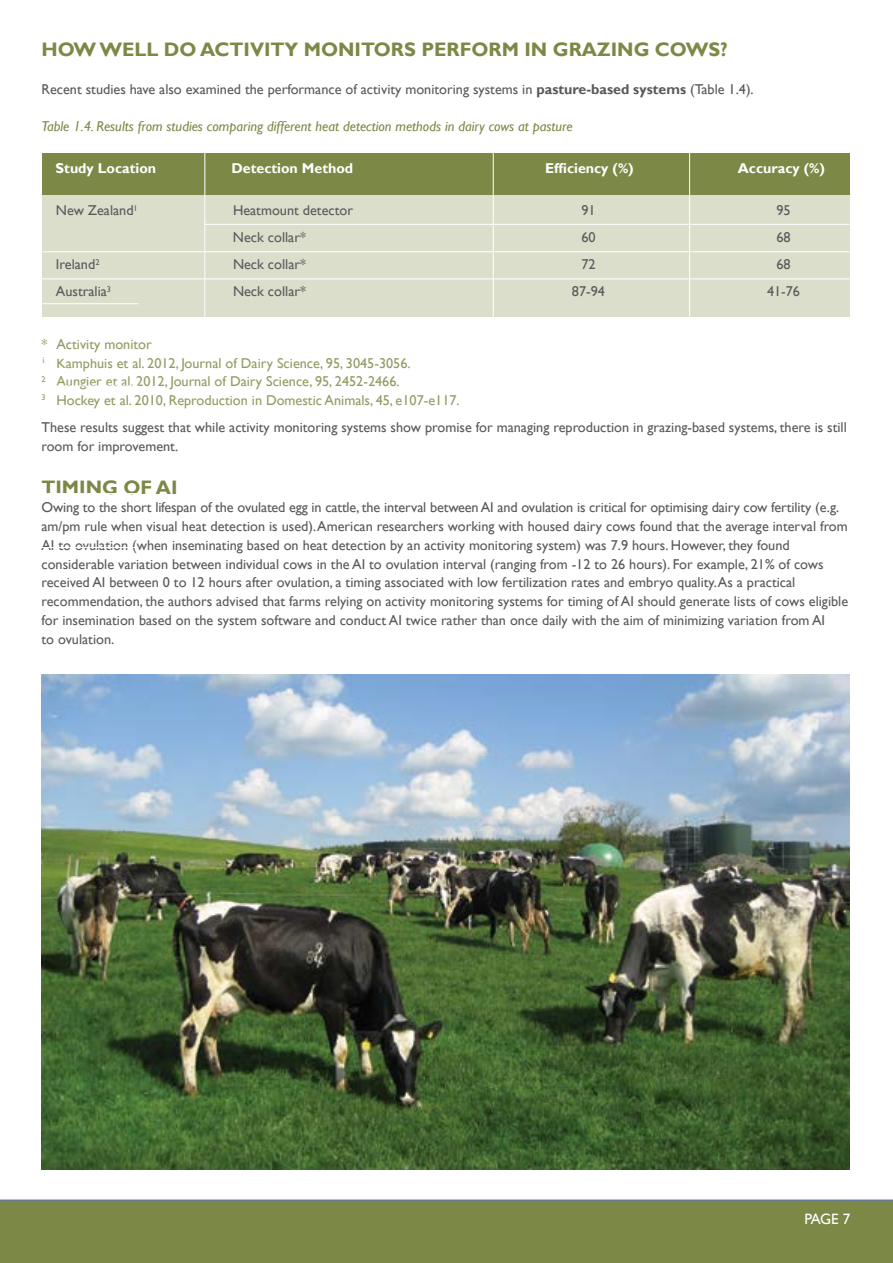
<style>
.page{position:relative;width:893px;height:1263px;background:#fff}
.page>*{position:absolute;margin:0;border:0;box-sizing:border-box;transform-origin:0 0}
.t1{font:700 19.5px "Gill Sans";color:#7c8845}
.t2{font:15px "Gill Sans";color:#fff}
.t3{font:14.25px/18.8px "Gill Sans";color:#58595b}
.t4{font:14.25px/18.8px "Gill Sans";color:#929b62}
.t5{font:italic 14.25px "Gill Sans";color:#7c8845}
.t6{font:700 14.25px "Gill Sans";color:#fff}
.s1{font-weight:700}
</style>
<div class="page">
<div style="left:0;top:1199px;width:893px;height:64px;background:#7c8845"></div>
<div style="left:42px;top:193px;width:808px;height:124px;background:#dcdecc"></div>
<div style="left:42px;top:153px;width:808px;height:41px;background:#7c8845"></div>
<hr style="left:29px;top:251px;width:854px;height:1px;background:#fff">
<hr style="left:204px;top:224px;width:679px;height:1px;background:#fff">
<hr style="left:33px;top:279px;width:850px;height:1px;background:#fff">
<hr style="left:204px;top:149px;width:1px;height:174px;background:#fff">
<hr style="left:493px;top:149px;width:1px;height:174px;background:#fff">
<hr style="left:689px;top:149px;width:1px;height:174px;background:#fff">
<img style="left:41px;top:674px;width:808px;height:495px">
<hr style="left:0;top:303px;width:139px;height:1px;background:#fff">
<h1 class="t1" style="left:41px;top:38px;width:688px">HOW WELL DO ACTIVITY MONITORS PERFORM IN GRAZING COWS?</h1>
<p class="t3" style="left:41px;top:80px;width:714px">Recent studies have also examined the performance of activity monitoring systems in <span class="s1">pasture-based systems</span> (Table 1.4).</p>
<p class="t5" style="left:41px;top:118px;width:533px">Table 1.4. Results from studies comparing different heat detection methods in dairy cows at pasture</p>
<p class="t6" style="left:56px;top:160px;width:102px">Study Location</p>
<p class="t6" style="left:231px;top:160px;width:123px">Detection Method</p>
<p class="t6" style="left:545px;top:160px;width:90px">Efficiency (%)</p>
<p class="t6" style="left:738px;top:160px;width:89px">Accuracy (%)</p>
<p class="t3" style="left:56px;top:201px;width:83px">New Zealand<sup>1</sup></p>
<p class="t3" style="left:233px;top:201px;width:122px">Heatmount detector</p>
<p class="t3" style="left:581px;top:201px;width:16px">91</p>
<p class="t3" style="left:776px;top:201px;width:16px">95</p>
<p class="t3" style="left:233px;top:228px;width:75px">Neck collar*</p>
<p class="t3" style="left:581px;top:228px;width:16px">60</p>
<p class="t3" style="left:776px;top:228px;width:16px">68</p>
<p class="t3" style="left:56px;top:255px;width:45px">Ireland<sup>2</sup></p>
<p class="t3" style="left:233px;top:255px;width:75px">Neck collar*</p>
<p class="t3" style="left:581px;top:255px;width:16px">72</p>
<p class="t3" style="left:776px;top:255px;width:16px">68</p>
<p class="t3" style="left:56px;top:282px;width:57px">Australia<sup>3</sup></p>
<p class="t3" style="left:233px;top:282px;width:75px">Neck collar*</p>
<p class="t3" style="left:572px;top:282px;width:35px">87-94</p>
<p class="t3" style="left:767px;top:282px;width:35px">41-76</p>
<p class="t4" style="left:41px;top:335px;width:420px">* Activity monitor<br><sup>1</sup> Kamphuis et al. 2012, Journal of Dairy Science, 95, 3045-3056.<br><sup>2</sup> Aungier et al. 2012, Journal of Dairy Science, 95, 2452-2466.<br><sup>3</sup> Hockey et al. 2010, Reproduction in Domestic Animals, 45, e107-e117.</p>
<p class="t3" style="left:41px;top:418px;width:807px">These results suggest that while activity monitoring systems show promise for managing reproduction in grazing-based systems, there is still room for improvement.</p>
<h1 class="t1" style="left:41px;top:475px;width:138px">TIMING OF AI</h1>
<p class="t3" style="left:41px;top:498px;width:808px">Owing to the short lifespan of the ovulated egg in cattle, the interval between AI and ovulation is critical for optimising dairy cow fertility (e.g. am/pm rule when visual heat detection is used). American researchers working with housed dairy cows found that the average interval from AI to ovulation (when inseminating based on heat detection by an activity monitoring system) was 7.9 hours. However, they found considerable variation between individual cows in the AI to ovulation interval (ranging from -12 to 26 hours). For example, 21% of cows received AI between 0 to 12 hours after ovulation, a timing associated with low fertilization rates and embryo quality. As a practical recommendation, the authors advised that farms relying on activity monitoring systems for timing of AI should generate lists of cows eligible for insemination based on the system software and conduct AI twice rather than once daily with the aim of minimizing variation from AI<br>to ovulation.</p>
<p class="t2" style="left:804px;top:1211px;width:48px">PAGE 7</p>
</div>
